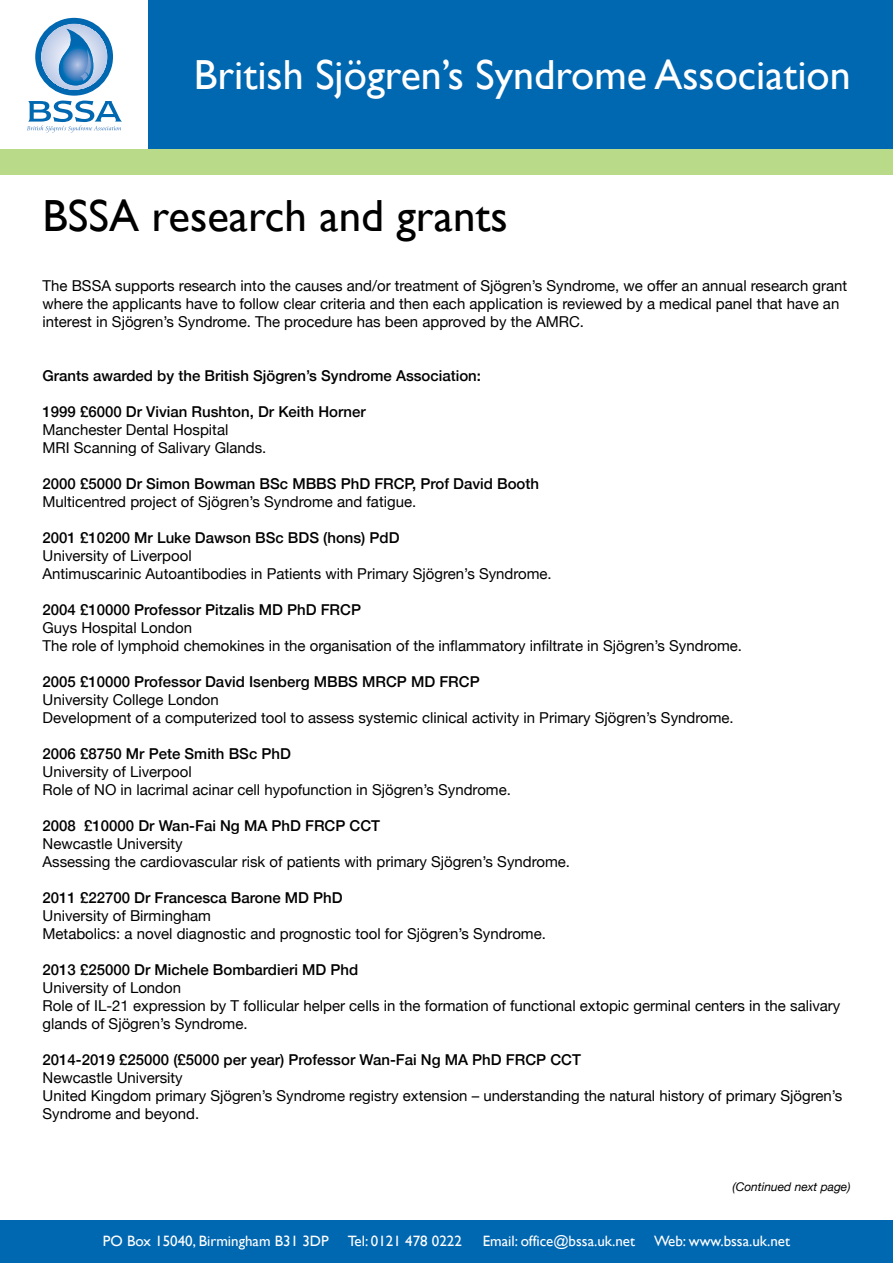
<style>
.page{position:relative;width:893px;height:1263px;background:#fff}
.page>*{position:absolute;margin:0;border:0;box-sizing:border-box;transform-origin:0 0}
.t1{font:45px "Gill Sans";color:#000}
.t2{font:42px "Gill Sans";color:#fff}
.t3{font:15px/18px "Helvetica Neue";color:#000}
.t4{font:500 15px "Helvetica Neue";color:#000}
.t5{font:15px "Gill Sans";color:#fff}
.t6{font:italic 12px "Helvetica Neue";color:#000}
</style>
<div class="page">
<div style="left:149px;top:0;width:744px;height:149px;background:#0067b1"></div>
<div style="left:0;top:149px;width:893px;height:25px;background:#b9da89"></div>
<div style="left:0;top:1220px;width:893px;height:43px;background:#0067b1"></div>
<svg style="left:35px;top:18px;width:78px;height:78px"></svg>
<svg style="left:41px;top:24px;width:66px;height:66px"></svg>
<svg style="left:59px;top:28px;width:36px;height:57px;background:#6ea1d0"></svg>
<svg style="left:80px;top:73px;width:8px;height:8px"></svg>
<svg style="left:27px;top:101px;width:95px;height:32px"></svg>
<h2 class="t2" style="left:194px;top:50px;width:658px">British Sjögren’s Syndrome Association</h2>
<h1 class="t1" style="left:43px;top:189px;width:467px">BSSA research and grants</h1>
<p class="t3" style="left:43px;top:277px;width:806px">The BSSA supports research into the causes and/or treatment of Sjögren’s Syndrome, we offer an annual research grant where the applicants have to follow clear criteria and then each application is reviewed by a medical panel that have an interest in Sjögren’s Syndrome. The procedure has been approved by the AMRC.</p>
<p class="t4" style="left:43px;top:363px;width:440px">Grants awarded by the British Sjögren’s Syndrome Association:</p>
<p class="t4" style="left:43px;top:399px;width:325px">1999 £6000 Dr Vivian Rushton, Dr Keith Horner</p>
<p class="t3" style="left:43px;top:421px;width:225px">Manchester Dental Hospital<br>MRI Scanning of Salivary Glands.</p>
<p class="t4" style="left:43px;top:471px;width:498px">2000 £5000 Dr Simon Bowman BSc MBBS PhD FRCP, Prof David Booth</p>
<p class="t3" style="left:43px;top:493px;width:375px">Multicentred project of Sjögren’s Syndrome and fatigue.</p>
<p class="t4" style="left:43px;top:525px;width:359px">2001 £10200 Mr Luke Dawson BSc BDS (hons) PdD</p>
<p class="t3" style="left:43px;top:547px;width:511px">University of Liverpool<br>Antimuscarinic Autoantibodies in Patients with Primary Sjögren’s Syndrome.</p>
<p class="t4" style="left:43px;top:597px;width:320px">2004 £10000 Professor Pitzalis MD PhD FRCP</p>
<p class="t3" style="left:43px;top:619px;width:701px">Guys Hospital London<br>The role of lymphoid chemokines in the organisation of the inflammatory infiltrate in Sjögren’s Syndrome.</p>
<p class="t4" style="left:43px;top:669px;width:439px">2005 £10000 Professor David Isenberg MBBS MRCP MD FRCP</p>
<p class="t3" style="left:43px;top:691px;width:693px">University College London<br>Development of a computerized tool to assess systemic clinical activity in Primary Sjögren’s Syndrome.</p>
<p class="t4" style="left:43px;top:741px;width:250px">2006 £8750 Mr Pete Smith BSc PhD</p>
<p class="t3" style="left:43px;top:763px;width:470px">University of Liverpool<br>Role of NO in lacrimal acinar cell hypofunction in Sjögren’s Syndrome.</p>
<p class="t4" style="left:43px;top:813px;width:339px">2008 £10000 Dr Wan-Fai Ng MA PhD FRCP CCT</p>
<p class="t3" style="left:43px;top:835px;width:529px">Newcastle University<br>Assessing the cardiovascular risk of patients with primary Sjögren’s Syndrome.</p>
<p class="t4" style="left:43px;top:885px;width:302px">2011 £22700 Dr Francesca Barone MD PhD</p>
<p class="t3" style="left:43px;top:907px;width:505px">University of Birmingham<br>Metabolics: a novel diagnostic and prognostic tool for Sjögren’s Syndrome.</p>
<p class="t4" style="left:43px;top:957px;width:317px">2013 £25000 Dr Michele Bombardieri MD Phd</p>
<p class="t3" style="left:43px;top:979px;width:799px">University of London<br>Role of IL-21 expression by T follicular helper cells in the formation of functional extopic germinal centers in the salivary glands of Sjögren’s Syndrome.</p>
<p class="t4" style="left:43px;top:1047px;width:540px">2014-2019 £25000 (£5000 per year) Professor Wan-Fai Ng MA PhD FRCP CCT</p>
<p class="t3" style="left:43px;top:1069px;width:801px">Newcastle University<br>United Kingdom primary Sjögren’s Syndrome registry extension – understanding the natural history of primary Sjögren’s<br>Syndrome and beyond.</p>
<p class="t6" style="left:733px;top:1178px;width:119px">(Continued next page)</p>
<p class="t5" style="left:103px;top:1232px;width:227px">PO Box 15040, Birmingham B31 3DP</p>
<p class="t5" style="left:348px;top:1232px;width:116px">Tel: 0121 478 0222</p>
<p class="t5" style="left:483px;top:1232px;width:154px">Email: office@bssa.uk.net</p>
<p class="t5" style="left:654px;top:1232px;width:138px">Web: www.bssa.uk.net</p>
</div>
